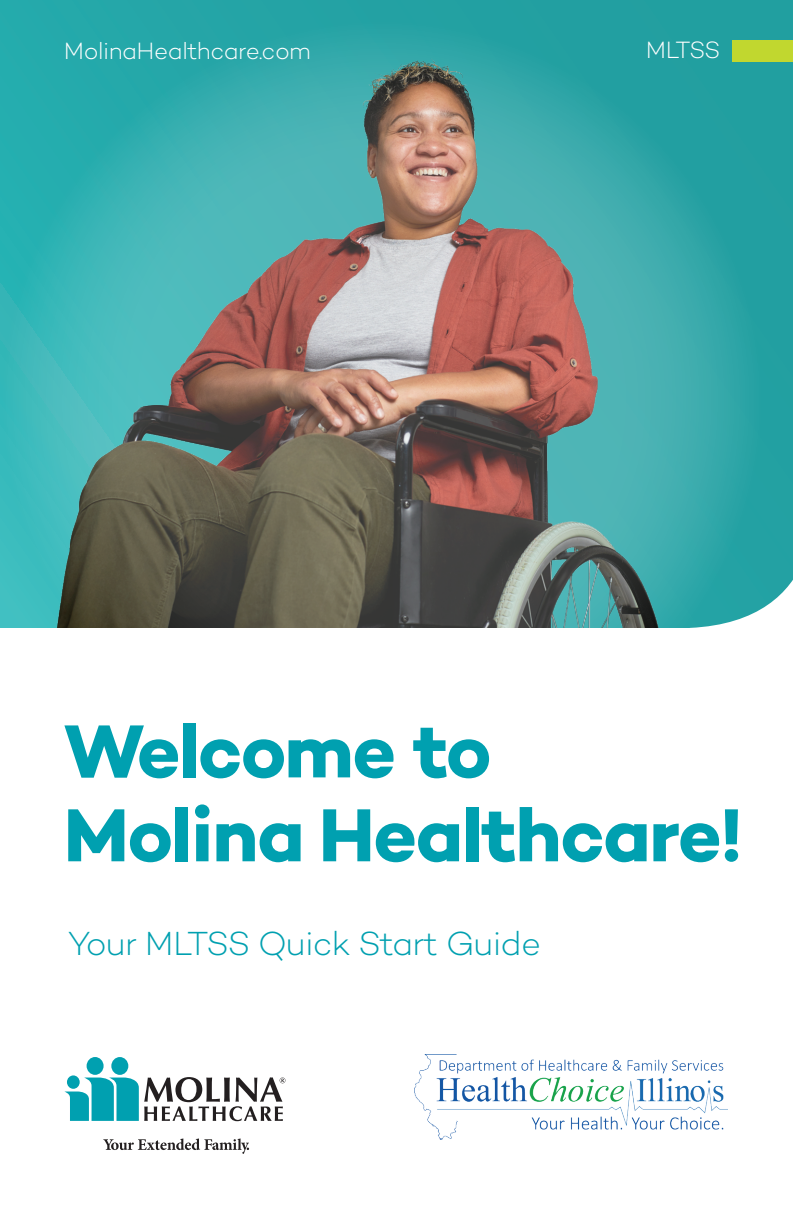
<style>
.page{position:relative;width:793px;height:1225px;background:#fff}
.page>*{position:absolute;margin:0;border:0;box-sizing:border-box;transform-origin:0 0}
.t1{font:700 76.4px/83.8px "Campton";letter-spacing:-.02em;color:#00a0b0}
.t2{font:300 34px "Campton";letter-spacing:-.025em;color:#00a0b0}
.t3{font:300 24px "Campton";letter-spacing:-.02em;color:#fff}
</style>
<div class="page">
<div style="left:0;top:0;width:792px;height:627px;background:#22a0a2"></div>
<svg style="left:0;top:20px;width:764px;height:607px"></svg>
<svg style="left:103px;top:1138px;width:146px;height:15px"></svg>
<div style="left:111px;top:1056px;width:17px;height:18px;background:#00a0b0;border-radius:50%"></div>
<div style="left:86px;top:1056px;width:17px;height:18px;background:#00a0b0;border-radius:50%"></div>
<svg style="left:64px;top:1077px;width:221px;height:43px"></svg>
<div style="left:67px;top:1075px;width:13px;height:13px;background:#00a0b0;border-radius:50%"></div>
<img style="left:414px;top:1054px;width:313px;height:85px">
<p class="t3" style="left:64px;top:36px;width:248px">MolinaHealthcare.com</p>
<p class="t3" style="left:645px;top:35px;width:76px">MLTSS</p>
<h1 class="t1" style="left:64px;top:708px;width:680px">Welcome to<br>Molina Healthcare!</h1>
<p class="t2" style="left:68px;top:922px;width:474px">Your MLTSS Quick Start Guide</p>
</div>
